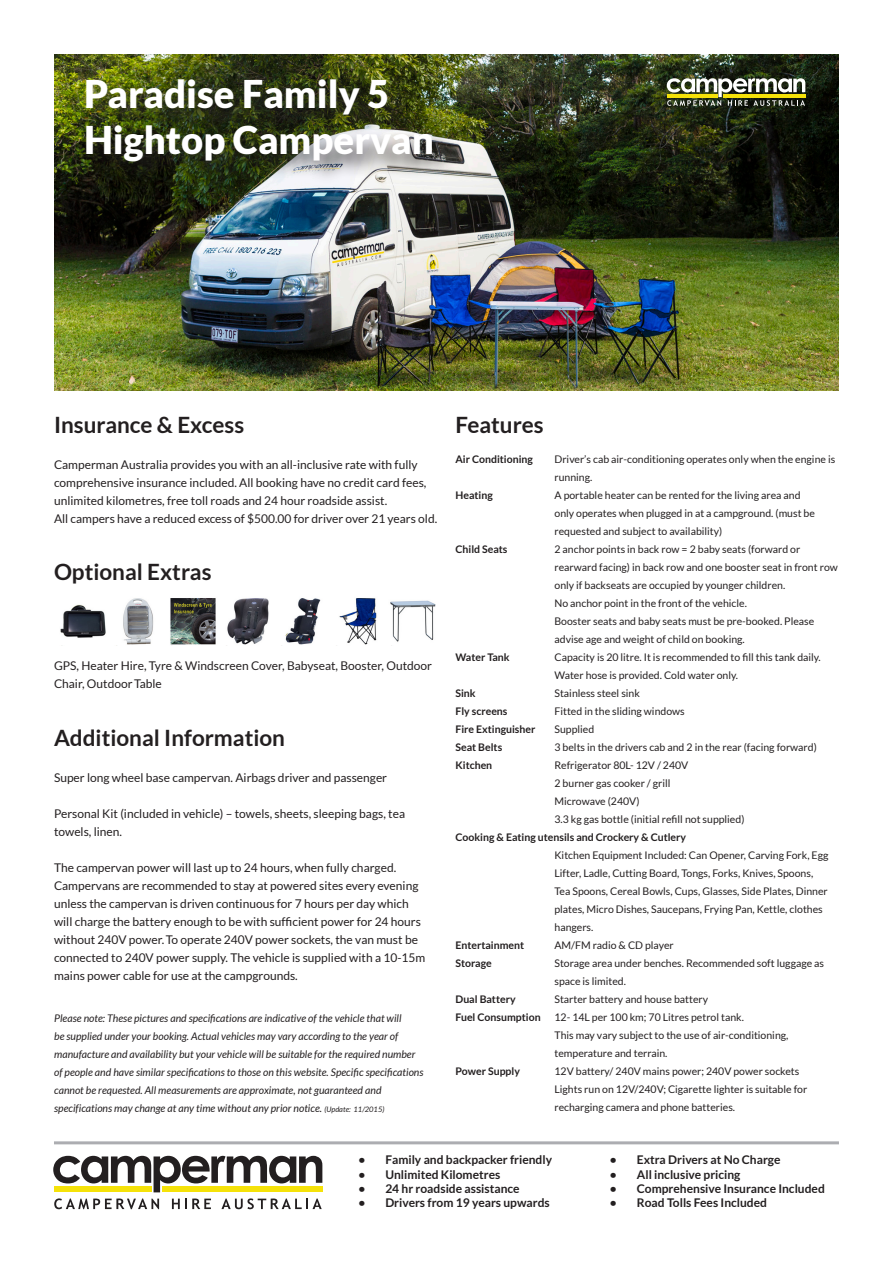
<style>
.page{position:relative;width:893px;height:1263px;background:#fff}
.page>*{position:absolute;margin:0;border:0;box-sizing:border-box;transform-origin:0 0}
.t1{font:900 38.25px "Lato";color:#fff}
.t2{font:700 22.5px "Lato";color:#231f20}
.t3{font:12px/18px "Lato";color:#231f20}
.t4{font:700 12px "Lato";color:#231f20}
.t5{font:10.5px/18px "Lato";color:#231f20}
.t6{font:italic 10.5px/18px "Lato";color:#231f20}
.t7{font:700 10.5px "Lato";color:#231f20}
.s1{font-size:7.5px}
</style>
<div class="page">
<svg style="left:53px;top:1156px;width:269px;height:36px"></svg>
<div style="left:162px;top:1186px;width:160px;height:6px;background:#f5e209"></div>
<div style="left:54px;top:1186px;width:97px;height:6px;background:#f5e209"></div>
<svg style="left:54px;top:1198px;width:105px;height:11px"></svg>
<svg style="left:172px;top:1198px;width:39px;height:11px"></svg>
<svg style="left:221px;top:1198px;width:101px;height:11px"></svg>
<hr style="left:54px;top:1141px;width:785px;height:3px;background:#acadb1">
<img style="left:54px;top:54px;width:785px;height:337px">
<div style="left:81px;top:75px;width:377px;height:111px;background:#231f20;opacity:.75"></div>
<svg style="left:667px;top:78px;width:138px;height:28px"></svg>
<img style="left:60px;top:598px;width:376px;height:47px">
<p class="t1" style="left:84px;top:71px;width:307px">Paradise Family 5</p>
<p class="t1" style="left:84px;top:117px;width:352px">Hightop Campervan</p>
<p class="t2" style="left:54px;top:412px;width:192px">Insurance &amp; Excess</p>
<p class="t3" style="left:54px;top:456px;width:374px">Camperman Australia provides you with an all-inclusive rate with fully comprehensive insurance included. All booking have no credit card fees, unlimited kilometres, free toll roads and 24 hour roadside assist.</p>
<p class="t3" style="left:54px;top:510px;width:385px">All campers have a reduced excess of $500.00 for driver over 21 years old.</p>
<p class="t2" style="left:54px;top:559px;width:159px">Optional Extras</p>
<p class="t3" style="left:54px;top:656px;width:380px">GPS, Heater Hire, Tyre &amp; Windscreen Cover, Babyseat, Booster, Outdoor<br>Chair, Outdoor Table</p>
<p class="t2" style="left:54px;top:725px;width:233px">Additional Information</p>
<p class="t3" style="left:54px;top:769px;width:335px">Super long wheel base campervan. Airbags driver and passenger</p>
<p class="t3" style="left:54px;top:805px;width:353px">Personal Kit (included in vehicle) – towels, sheets, sleeping bags, tea towels, linen.</p>
<p class="t3" style="left:54px;top:859px;width:373px">The campervan power will last up to 24 hours, when fully charged.<br>Campervans are recommended to stay at powered sites every evening unless the campervan is driven continuous for 7 hours per day which will charge the battery enough to be with sufficient power for 24 hours without 240V power. To operate 240V power sockets, the van must be connected to 240V power supply. The vehicle is supplied with a 10-15m mains power cable for use at the campgrounds.</p>
<p class="t6" style="left:54px;top:1010px;width:371px">Please note: These pictures and specifications are indicative of the vehicle that will<br>be supplied under your booking. Actual vehicles may vary according to the year of manufacture and availability but your vehicle will be suitable for the required number of people and have similar specifications to those on this website. Specific specifications cannot be requested. All measurements are approximate, not guaranteed and specifications may change at any time without any prior notice. <span class="s1">(Update: 11/2015)</span></p>
<p class="t2" style="left:455px;top:412px;width:90px">Features</p>
<p class="t7" style="left:455px;top:453px;width:79px">Air Conditioning</p>
<p class="t5" style="left:554px;top:450px;width:282px">Driver’s cab air-conditioning operates only when the engine is running.</p>
<p class="t7" style="left:455px;top:489px;width:39px">Heating</p>
<p class="t5" style="left:554px;top:486px;width:262px">A portable heater can be rented for the living area and only operates when plugged in at a campground. (must be requested and subject to availability)</p>
<p class="t7" style="left:455px;top:543px;width:54px">Child Seats</p>
<p class="t5" style="left:554px;top:540px;width:285px">2 anchor points in back row = 2 baby seats (forward or rearward facing) in back row and one booster seat in front row only if backseats are occupied by younger children.<br>No anchor point in the front of the vehicle.<br>Booster seats and baby seats must be pre-booked. Please advise age and weight of child on booking.</p>
<p class="t7" style="left:455px;top:651px;width:56px">Water Tank</p>
<p class="t5" style="left:554px;top:648px;width:268px">Capacity is 20 litre. It is recommended to fill this tank daily.<br>Water hose is provided. Cold water only.</p>
<p class="t7" style="left:455px;top:687px;width:22px">Sink</p>
<p class="t5" style="left:554px;top:684px;width:87px">Stainless steel sink</p>
<p class="t7" style="left:455px;top:705px;width:54px">Fly screens</p>
<p class="t5" style="left:554px;top:702px;width:132px">Fitted in the sliding windows</p>
<p class="t7" style="left:455px;top:723px;width:81px">Fire Extinguisher</p>
<p class="t5" style="left:554px;top:720px;width:41px">Supplied</p>
<p class="t7" style="left:455px;top:741px;width:48px">Seat Belts</p>
<p class="t5" style="left:554px;top:738px;width:264px">3 belts in the drivers cab and 2 in the rear (facing forward)</p>
<p class="t7" style="left:455px;top:759px;width:38px">Kitchen</p>
<p class="t5" style="left:554px;top:756px;width:135px">Refrigerator 80L- 12V / 240V</p>
<p class="t5" style="left:554px;top:774px;width:118px">2 burner gas cooker / grill</p>
<p class="t5" style="left:554px;top:792px;width:86px">Microwave (240V)</p>
<p class="t5" style="left:554px;top:810px;width:191px">3.3 kg gas bottle (initial refill not supplied)</p>
<p class="t7" style="left:455px;top:831px;width:232px">Cooking &amp; Eating utensils and Crockery &amp; Cutlery</p>
<p class="t5" style="left:554px;top:846px;width:275px">Kitchen Equipment Included: Can Opener, Carving Fork, Egg Lifter, Ladle, Cutting Board, Tongs, Forks, Knives, Spoons, Tea Spoons, Cereal Bowls, Cups, Glasses, Side Plates, Dinner plates, Micro Dishes, Saucepans, Frying Pan, Kettle, clothes hangers.</p>
<p class="t7" style="left:455px;top:939px;width:70px">Entertainment</p>
<p class="t5" style="left:554px;top:936px;width:121px">AM/FM radio &amp; CD player</p>
<p class="t7" style="left:455px;top:957px;width:38px">Storage</p>
<p class="t5" style="left:554px;top:954px;width:271px">Storage area under benches. Recommended soft luggage as space is limited.</p>
<p class="t7" style="left:455px;top:993px;width:62px">Dual Battery</p>
<p class="t5" style="left:554px;top:990px;width:155px">Starter battery and house battery</p>
<p class="t7" style="left:455px;top:1011px;width:87px">Fuel Consumption</p>
<p class="t5" style="left:554px;top:1008px;width:235px">12- 14L per 100 km; 70 Litres petrol tank.<br>This may vary subject to the use of air-conditioning, temperature and terrain.</p>
<p class="t7" style="left:455px;top:1065px;width:66px">Power Supply</p>
<p class="t5" style="left:554px;top:1062px;width:254px">12V battery/ 240V mains power; 240V power sockets<br>Lights run on 12V/240V; Cigarette lighter is suitable for recharging camera and phone batteries.</p>
<p class="t4" style="left:358px;top:1153px;width:195px">• Family and backpacker friendly</p>
<p class="t4" style="left:358px;top:1167px;width:144px">• Unlimited Kilometres</p>
<p class="t4" style="left:358px;top:1182px;width:163px">• 24 hr roadside assistance</p>
<p class="t4" style="left:358px;top:1196px;width:193px">• Drivers from 19 years upwards</p>
<p class="t4" style="left:610px;top:1153px;width:172px">• Extra Drivers at No Charge</p>
<p class="t4" style="left:610px;top:1167px;width:132px">• All inclusive pricing</p>
<p class="t4" style="left:610px;top:1182px;width:216px">• Comprehensive Insurance Included</p>
<p class="t4" style="left:610px;top:1196px;width:159px">• Road Tolls Fees Included</p>
</div>
